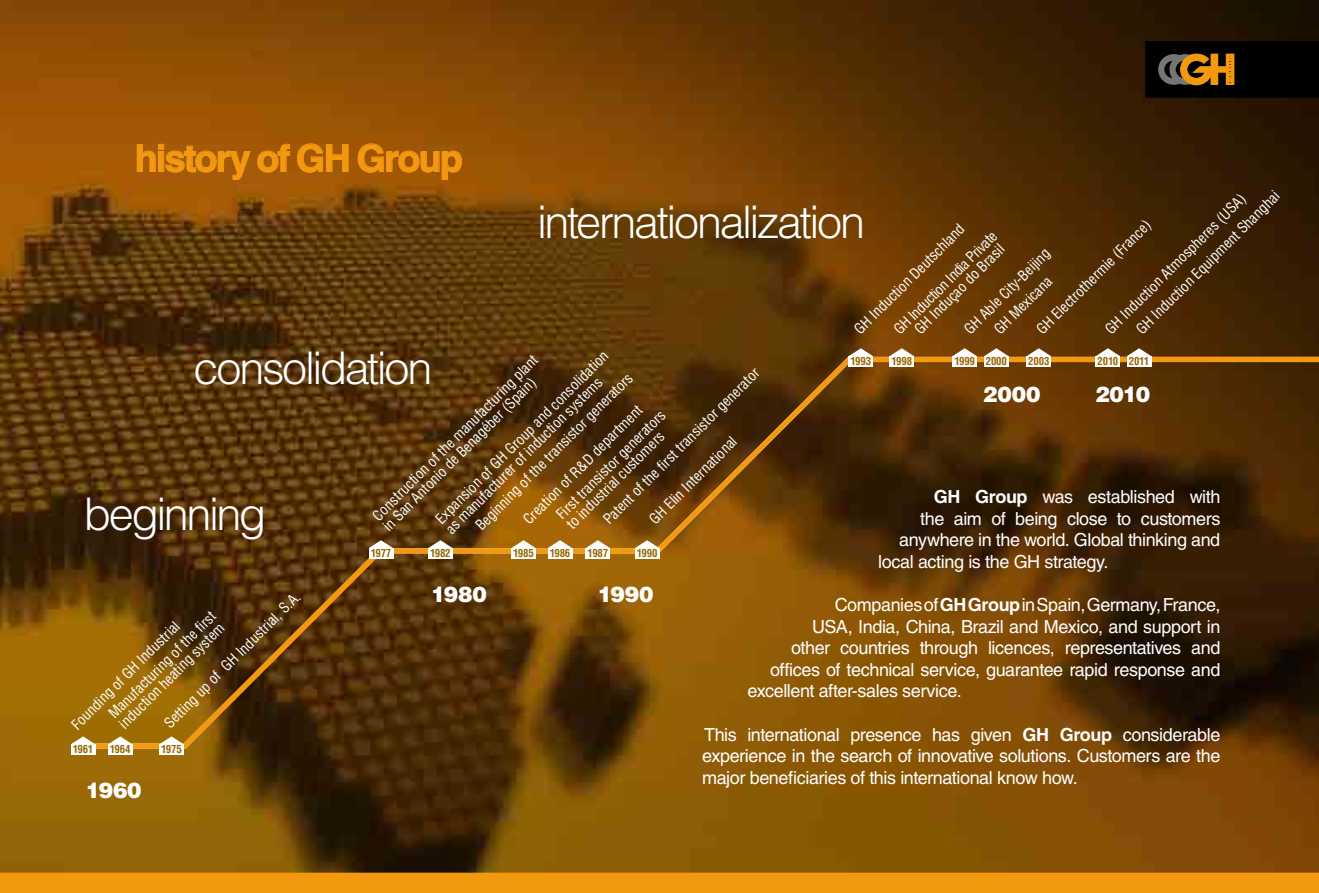
<style>
.page{position:relative;width:1319px;height:893px;background:#fff}
.page>*{position:absolute;margin:0;border:0;box-sizing:border-box;transform-origin:0 0}
.t1{font:300 45px "Helvetica LT Std";letter-spacing:-.055em;color:#fff}
.t2{font:700 37.5px "Helvetica LT Std";letter-spacing:-.045em;color:#f39910}
.t3{font:900 21.6px "Helvetica LT Std";letter-spacing:-.005em;color:#fff}
.t4{font:18px/21.6px "Helvetica LT Std";letter-spacing:-.025em;color:#fff;text-align:justify}
.t5{font:condensed 14.4px/14.4px "Helvetica LT Std";color:#fff}
.t6{font:700 condensed 10.8px "Helvetica LT Std";letter-spacing:-.015em;color:#946807}
.s1{font-weight:700}
</style>
<div class="page">
<img style="left:0;top:0;width:1318px;height:873px">
<div style="left:0;top:873px;width:1318px;height:20px;background:#f39910"></div>
<svg style="left:137px;top:144px;width:114px;height:36px;background:#b26308"></svg>
<svg style="left:257px;top:144px;width:33px;height:29px"></svg>
<svg style="left:297px;top:143px;width:52px;height:30px;background:#b26406"></svg>
<svg style="left:357px;top:143px;width:105px;height:37px;background:#ac5f06"></svg>
<svg style="left:1144px;top:41px;width:174px;height:57px;background:#221807"></svg>
<svg style="left:67px;top:354px;width:1251px;height:397px;background:#5d3706"></svg>
<div style="left:71px;top:744px;width:24px;height:11px;background:#fff"></div>
<svg style="left:71px;top:736px;width:24px;height:8px"></svg>
<div style="left:108px;top:744px;width:24px;height:11px;background:#fff"></div>
<svg style="left:108px;top:736px;width:24px;height:8px"></svg>
<div style="left:159px;top:744px;width:25px;height:11px;background:#fff"></div>
<svg style="left:159px;top:736px;width:25px;height:8px"></svg>
<div style="left:369px;top:548px;width:24px;height:10px;background:#fff"></div>
<svg style="left:369px;top:540px;width:24px;height:8px"></svg>
<div style="left:428px;top:548px;width:24px;height:10px;background:#fff"></div>
<svg style="left:428px;top:540px;width:24px;height:8px"></svg>
<div style="left:511px;top:548px;width:24px;height:10px;background:#fff"></div>
<svg style="left:511px;top:540px;width:24px;height:8px"></svg>
<div style="left:548px;top:548px;width:24px;height:10px;background:#fff"></div>
<svg style="left:548px;top:540px;width:24px;height:8px"></svg>
<div style="left:585px;top:548px;width:25px;height:10px;background:#fff"></div>
<svg style="left:585px;top:540px;width:25px;height:8px"></svg>
<div style="left:635px;top:548px;width:24px;height:10px;background:#fff"></div>
<svg style="left:635px;top:540px;width:24px;height:8px"></svg>
<div style="left:848px;top:356px;width:24px;height:10px;background:#fff"></div>
<svg style="left:848px;top:348px;width:24px;height:8px"></svg>
<div style="left:889px;top:356px;width:24px;height:10px;background:#fff"></div>
<svg style="left:889px;top:348px;width:24px;height:8px"></svg>
<div style="left:952px;top:356px;width:24px;height:10px;background:#fff"></div>
<svg style="left:952px;top:348px;width:24px;height:8px"></svg>
<div style="left:984px;top:356px;width:24px;height:10px;background:#fff"></div>
<svg style="left:984px;top:348px;width:24px;height:8px"></svg>
<div style="left:1026px;top:356px;width:24px;height:10px;background:#fff"></div>
<svg style="left:1026px;top:348px;width:24px;height:8px"></svg>
<div style="left:1126px;top:356px;width:24px;height:10px;background:#fff"></div>
<svg style="left:1126px;top:348px;width:24px;height:8px"></svg>
<div style="left:1095px;top:356px;width:24px;height:10px;background:#fff"></div>
<svg style="left:1095px;top:348px;width:24px;height:8px"></svg>
<h2 class="t2" style="left:135px;top:135px;width:329px">history of GH Group</h2>
<p class="t5" style="left:1133px;top:326px;width:197px;rotate:-45deg">GH Induction Equipment Shanghai</p>
<p class="t5" style="left:1102px;top:326px;width:193px;rotate:-45deg">GH Induction Atmospheres (USA)</p>
<h1 class="t1" style="left:537px;top:194px;width:329px">internationalization</h1>
<p class="t5" style="left:1033px;top:326px;width:156px;rotate:-45deg">GH Electrothermie (France)</p>
<p class="t5" style="left:866px;top:302px;width:140px;line-height:28.2px;text-indent:-28px;rotate:-45deg">GH Induction Deutschland<br>GH Induction India Private</p>
<p class="t5" style="left:911px;top:326px;width:122px;rotate:-45deg">GH Induçao do Brasil</p>
<p class="t5" style="left:959px;top:324px;width:116px;line-height:21.1px;text-align:center;rotate:-45deg">GH Able City-Beijing<br>GH Mexicana</p>
<p class="t5" style="left:433px;top:516px;width:239px;rotate:-45deg">Expansion of GH Group and consolidation as manufacturer of induction systems</p>
<h1 class="t1" style="left:193px;top:340px;width:240px">consolidation</h1>
<p class="t5" style="left:370px;top:513px;width:228px;rotate:-45deg">Construction of the manufacturing plant in San Antonio de Benagéber (Spain)</p>
<p class="t6" style="left:850px;top:354px;width:22px">1993</p>
<p class="t6" style="left:891px;top:354px;width:22px">1998</p>
<p class="t6" style="left:954px;top:354px;width:54px">1999 2000</p>
<p class="t6" style="left:1028px;top:354px;width:23px">2003</p>
<p class="t6" style="left:1097px;top:354px;width:53px">2010 2011</p>
<p class="t5" style="left:600px;top:516px;width:215px;rotate:-45deg">Patent of the fi rst transistor generator</p>
<p class="t5" style="left:494px;top:490px;width:179px;line-height:29.4px;text-indent:-38px;rotate:-45deg">Beginning of the transistor generators<br>Creation of R&amp;D department</p>
<h3 class="t3" style="left:1094px;top:381px;width:57px">2010</h3>
<h3 class="t3" style="left:982px;top:381px;width:59px">2000</h3>
<p class="t5" style="left:553px;top:511px;width:149px;rotate:-45deg">First transistor generators to industrial customers</p>
<p class="t5" style="left:646px;top:516px;width:118px;rotate:-45deg">GH Elin International</p>
<p class="t4" style="left:933px;top:486px;width:288px"><span class="s1">GH Group</span> was established with</p>
<p class="t4" style="left:920px;top:507px;width:301px">the aim of being close to customers</p>
<p class="t4" style="left:899px;top:529px;width:322px">anywhere in the world. Global thinking and</p>
<p class="t4" style="left:878px;top:551px;width:232px">local acting is the GH strategy.</p>
<p class="t4" style="left:834px;top:594px;width:387px">Companies of <span class="s1">GH Group</span> in Spain, Germany, France,</p>
<p class="t4" style="left:812px;top:615px;width:409px">USA, India, China, Brazil and Mexico, and support in</p>
<p class="t4" style="left:791px;top:637px;width:430px">other countries through licences, representatives and</p>
<p class="t4" style="left:770px;top:659px;width:451px">offices of technical service, guarantee rapid response and</p>
<p class="t4" style="left:747px;top:680px;width:215px">excellent after-sales service.</p>
<p class="t4" style="left:702px;top:723px;width:519px">This international presence has given <span class="s1">GH Group</span> considerable experience in the search of innovative solutions. Customers are the major beneficiaries of this international know how.</p>
<h1 class="t1" style="left:84px;top:486px;width:184px">beginning</h1>
<p class="t6" style="left:370px;top:546px;width:22px">1977</p>
<p class="t6" style="left:430px;top:546px;width:22px">1982</p>
<p class="t6" style="left:513px;top:546px;width:22px">1985</p>
<p class="t6" style="left:549px;top:546px;width:22px">1986</p>
<p class="t6" style="left:587px;top:546px;width:22px">1987</p>
<p class="t6" style="left:636px;top:546px;width:22px">1990</p>
<h3 class="t3" style="left:431px;top:580px;width:57px">1980</h3>
<h3 class="t3" style="left:597px;top:580px;width:57px">1990</h3>
<p class="t5" style="left:162px;top:720px;width:187px;rotate:-45deg">Setting up of GH Industrial, S.A.</p>
<p class="t5" style="left:92px;top:696px;width:146px;line-height:18.5px;text-indent:-34px;rotate:-45deg">Founding of GH Industrial<br>Manufacturing of the fi rst</p>
<p class="t5" style="left:116px;top:721px;width:144px;rotate:-45deg">induction heating system</p>
<p class="t6" style="left:73px;top:743px;width:22px">1961</p>
<p class="t6" style="left:110px;top:743px;width:22px">1964</p>
<p class="t6" style="left:161px;top:743px;width:22px">1975</p>
<h3 class="t3" style="left:86px;top:776px;width:57px">1960</h3>
</div>
